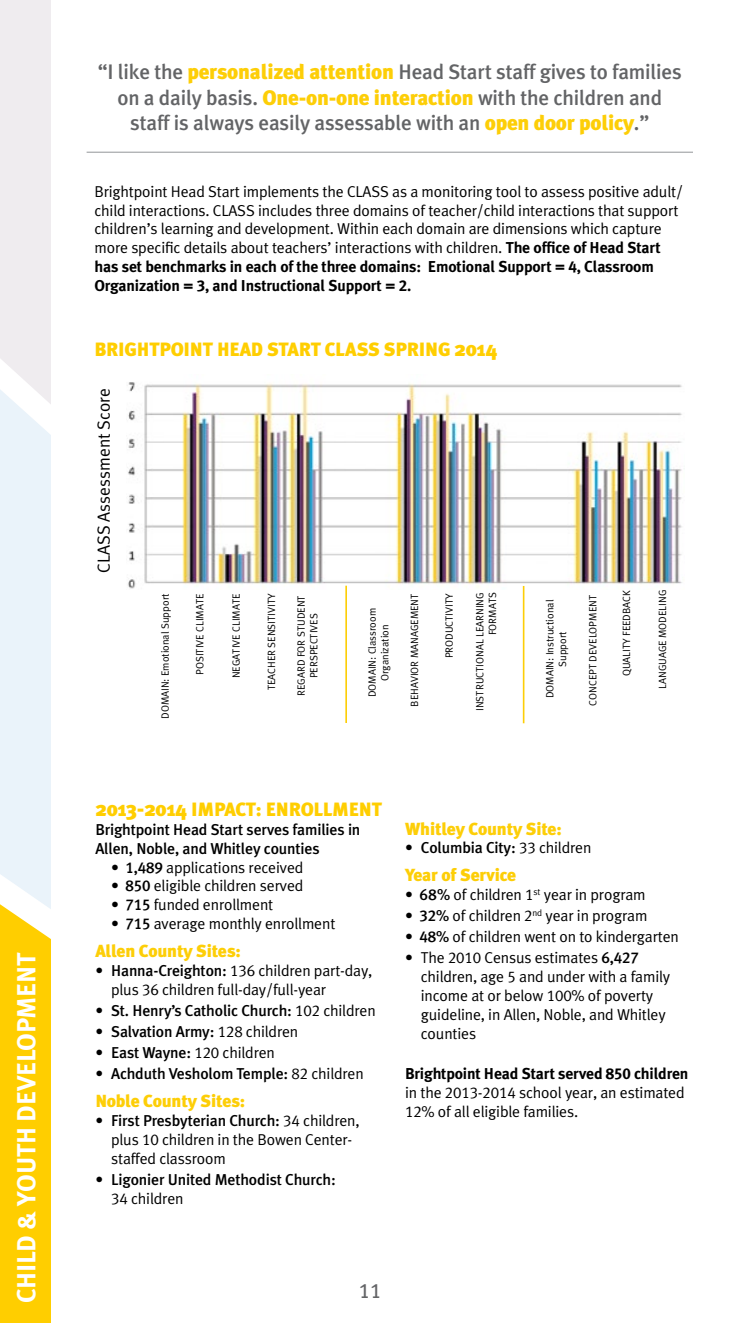
<style>
.page{position:relative;width:756px;height:1323px;background:#fff}
.page>*{position:absolute;margin:0;border:0;box-sizing:border-box;transform-origin:0 0}
.t1{font:700 26.25px "Meta Plus";letter-spacing:-.01em;color:#fff}
.t2{font:500 21px/25.2px "Meta Plus";letter-spacing:-.01em;color:#636466;text-align:center}
.t3{font:21px "Meta Plus Book Caps";color:#636466}
.t4{font:900 19.25px "Meta Plus";letter-spacing:-.01em;color:#ffce00}
.t5{font:900 17.5px "Meta Plus";letter-spacing:-.01em;color:#fdce07}
.t6{font:17.5px "Meta Plus Normal";color:#000}
.t7{font:15.75px/18.9px "Meta Plus Normal";letter-spacing:-.01em;color:#000}
.t8{font:500 15.75px/18.9px "Meta Plus";letter-spacing:-.01em;color:#000}
.t9{font:700 15.75px/18.9px "Meta Plus";letter-spacing:-.01em;color:#000}
.t10{font:10.5px/12.6px "Meta Plus Normal";color:#000;text-align:center}
.s1{font-weight:900;color:#fdce07}
.s2{font-family:"Meta Plus";font-weight:700}
.s3{font-family:"Meta Plus Bold Caps";font-weight:400}
.s4{font-size:21px}
.s5{font-family:"Meta Plus Medium Caps"}
.s6{font-family:"Meta Plus Normal Caps";font-weight:400}
.s7{font-family:"Meta Plus Normal";font-weight:400}
.s8{font-family:"Meta Plus Normal Caps"}
.s9{font-family:"Meta Plus";font-weight:500}
</style>
<div class="page">
<svg style="left:0;top:0;width:51px;height:1323px;background:#f2e6ab"></svg>
<img style="left:128px;top:382px;width:554px;height:208px">
<hr style="left:87px;top:152px;width:606px;height:1px;background:#939598">
<hr style="left:523px;top:586px;width:1px;height:137px;background:#fdce07">
<hr style="left:345px;top:586px;width:2px;height:137px;background:#fdce07">
<h1 class="t1" style="left:11px;top:1303px;width:352px;rotate:-90deg">CHILD &amp; YOUTH DEVELOPMENT</h1>
<h2 class="t2" style="left:98px;top:59px;width:586px">“I like the <span class="s1">personalized attention</span> Head Start staff gives to families on a daily basis. <span class="s1">One-on-one interaction</span> with the children and staff is always easily assessable with an <span class="s1">open door policy</span>.”</h2>
<p class="t7" style="left:94px;top:182px;width:590px">Brightpoint Head Start implements the CLASS as a monitoring tool to assess positive adult/ child interactions. CLASS includes three domains of teacher/child interactions that support children’s learning and development. Within each domain are dimensions which capture more specific details about teachers’ interactions with children. <span class="s2">The office of Head Start</span></p>
<p class="t9" style="left:94px;top:257px;width:561px">has set benchmarks in each of the three domains: Emotional Support = <span class="s3">4</span>, Classroom<br>Organization = <span class="s3">3,</span> and Instructional Support = <span class="s3">2</span>.</p>
<p class="t4" style="left:94px;top:338px;width:404px">BRIGHTPOINT HEAD START CLASS SPRING <span class="s4">2014</span></p>
<p class="t6" style="left:94px;top:573px;width:187px;rotate:-90deg">CLASS Assessment Score</p>
<p class="t10" style="left:159px;top:719px;width:127px;rotate:-90deg">DOMAIN: Emotional Support</p>
<p class="t10" style="left:193px;top:675px;width:83px;rotate:-90deg">POSITIVE CLIMATE</p>
<p class="t10" style="left:230px;top:678px;width:86px;rotate:-90deg">NEGATIVE CLIMATE</p>
<p class="t10" style="left:265px;top:690px;width:98px;rotate:-90deg">TEACHER SENSITIVITY</p>
<p class="t10" style="left:295px;top:696px;width:102px;rotate:-90deg">REGARD FOR STUDENT<br>PERSPECTIVES</p>
<p class="t10" style="left:366px;top:697px;width:91px;rotate:-90deg">DOMAIN: Classroom<br>Organization</p>
<p class="t10" style="left:408px;top:707px;width:115px;rotate:-90deg">BEHAVIOR MANAGEMENT</p>
<p class="t10" style="left:443px;top:658px;width:67px;rotate:-90deg">PRODUCTIVITY</p>
<p class="t10" style="left:473px;top:711px;width:120px;text-align:right;rotate:-90deg">INSTRUCTIONAL LEARNING<br>FORMATS</p>
<p class="t10" style="left:543px;top:698px;width:100px;rotate:-90deg">DOMAIN: Instructional<br>Support</p>
<p class="t10" style="left:586px;top:706px;width:112px;rotate:-90deg">CONCEPT DEVELOPMENT</p>
<p class="t10" style="left:620px;top:676px;width:88px;rotate:-90deg">QUALITY FEEDBACK</p>
<p class="t10" style="left:656px;top:689px;width:101px;rotate:-90deg">LANGUAGE MODELING</p>
<p class="t4" style="left:95px;top:798px;width:288px"><span class="s4">2013-2014</span> IMPACT: ENROLLMENT</p>
<p class="t8" style="left:95px;top:820px;width:267px">Brightpoint Head Start serves families in<br>Allen, Noble, and Whitley counties</p>
<p class="t7" style="left:111px;top:857px;width:194px">• <span class="s5">1,489</span> applications received</p>
<p class="t7" style="left:111px;top:876px;width:194px">• <span class="s5">850</span> eligible children served</p>
<p class="t7" style="left:111px;top:895px;width:164px">• <span class="s5">715</span> funded enrollment</p>
<p class="t7" style="left:111px;top:914px;width:226px">• <span class="s5">715</span> average monthly enrollment</p>
<p class="t5" style="left:95px;top:941px;width:147px">Allen County Sites:</p>
<p class="t8" style="left:95px;top:961px;width:279px">• Hanna-Creighton: <span class="s6">136</span> <span class="s7">children part-day,</span></p>
<p class="t7" style="left:111px;top:980px;width:217px">plus <span class="s8">36</span> children full-day/full-year</p>
<p class="t8" style="left:95px;top:1001px;width:282px">• St. Henry’s Catholic Church: <span class="s6">102</span> <span class="s7">children</span></p>
<p class="t8" style="left:95px;top:1022px;width:204px">• Salvation Army: <span class="s6">128</span> <span class="s7">children</span></p>
<p class="t8" style="left:95px;top:1043px;width:181px">• East Wayne: <span class="s6">120</span> <span class="s7">children</span></p>
<p class="t8" style="left:95px;top:1064px;width:270px">• Achduth Vesholom Temple: <span class="s6">82</span> <span class="s7">children</span></p>
<p class="t5" style="left:95px;top:1091px;width:151px">Noble County Sites:</p>
<p class="t8" style="left:95px;top:1111px;width:266px">• First Presbyterian Church: <span class="s6">34</span> <span class="s7">children,</span></p>
<p class="t7" style="left:111px;top:1130px;width:243px">plus <span class="s8">10</span> children in the Bowen Center&shy;staffed classroom</p>
<p class="t8" style="left:95px;top:1170px;width:242px">• Ligonier United Methodist Church:</p>
<p class="t7" style="left:111px;top:1188px;width:74px"><span class="s8">34</span> children</p>
<p class="t5" style="left:405px;top:818px;width:158px">Whitley County Site:</p>
<p class="t8" style="left:405px;top:838px;width:188px">• Columbia City: <span class="s6">33</span> <span class="s7">children</span></p>
<p class="t5" style="left:405px;top:865px;width:113px">Year of Service</p>
<p class="t7" style="left:405px;top:885px;width:242px">• <span class="s9">68%</span> of children <span class="s8">1</span><sup>st</sup> year in program</p>
<p class="t7" style="left:405px;top:906px;width:244px">• <span class="s5">32</span><span class="s9">%</span> of children <span class="s8">2</span><sup>nd</sup> year in program</p>
<p class="t7" style="left:405px;top:927px;width:275px">• <span class="s5">48</span><span class="s9">%</span> of children went on to kindergarten</p>
<p class="t7" style="left:421px;top:948px;width:251px;text-indent:-16px">• The <span class="s8">2010</span> Census estimates <span class="s5">6,427 </span>children, age <span class="s8">5</span> and under with a family income at or below <span class="s8">100%</span> of poverty guideline, in Allen, Noble, and Whitley counties</p>
<p class="t9" style="left:405px;top:1064px;width:285px">Brightpoint Head Start served <span class="s3">850</span> children</p>
<p class="t7" style="left:405px;top:1083px;width:281px">in the <span class="s8">2013-2014</span> school year, an estimated<br><span class="s8">12%</span> of all eligible families.</p>
<h2 class="t3" style="left:359px;top:1279px;width:24px">11</h2>
</div>
